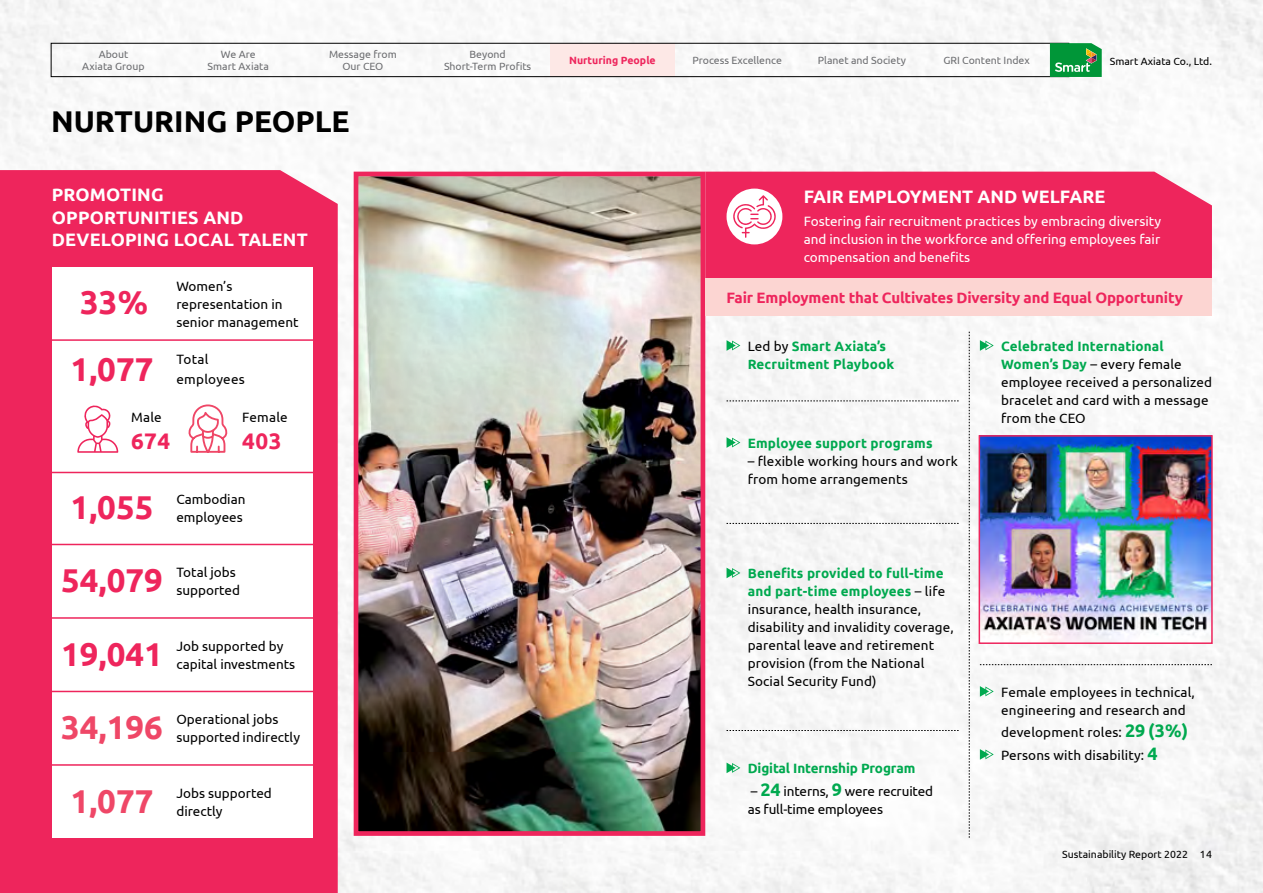
<style>
.page{position:relative;width:1263px;height:893px;background:#fff}
.page>*{position:absolute;margin:0;border:0;box-sizing:border-box;transform-origin:0 0}
.t1{font:700 33px "Ubuntu";color:#ee255c}
.t2{font:700 33px "Ubuntu";color:#ef4767}
.t3{font:700 30px "Ubuntu";color:#000}
.t4{font:700 22.5px "Ubuntu";letter-spacing:.02em;color:#ee255c}
.t5{font:700 18px/22.5px "Ubuntu";letter-spacing:.01em;color:#fff}
.t6{font:700 15px "Ubuntu";letter-spacing:-.01em;color:#ee255c}
.t7{font:13.5px/18px "Ubuntu";letter-spacing:.01em;color:#000}
.t8{font:13.5px/18px "Ubuntu";color:#fff;text-align:justify}
.t9{font:700 13.5px/18px "Ubuntu";letter-spacing:.01em;color:#00a94f}
.t10{font:13.5px/18px "Ubuntu";letter-spacing:-.01em;color:#000}
.t11{font:700 13.5px "Ubuntu";letter-spacing:-.01em;color:#00a94f}
.t12{font:10.5px/12px "Ubuntu";color:#6d6e71;text-align:center}
.t13{font:10.5px "Ubuntu";color:#000}
.t14{font:700 10.5px "Ubuntu";color:#ee255c}
.s1{font-weight:700;color:#00a94f}
.s2{font-weight:400;color:#000}
.s3{font-weight:700;font-size:18px;color:#00a94f}
</style>
<div class="page">
<img style="left:0;top:0;width:1263px;height:893px">
<div style="left:1237px;top:0;width:26px;height:23px;background:#f5f5f5"></div>
<div style="left:550px;top:43px;width:125px;height:34px;background:#fde8e6"></div>
<div style="left:51px;top:43px;width:1018px;height:34px;border:1px solid #000"></div>
<svg style="left:1050px;top:43px;width:52px;height:34px;background:#269f4e"></svg>
<div style="left:0;top:170px;width:338px;height:723px;background:#ee255c"></div>
<div style="left:52px;top:267px;width:261px;height:571px;background:#fff"></div>
<img style="left:360px;top:178px;width:339px;height:652px">
<div style="left:354px;top:172px;width:351px;height:664px;border:5px solid #ee255c"></div>
<hr style="left:38px;top:339px;width:286px;height:2px;background:#ee255c">
<hr style="left:38px;top:472px;width:286px;height:1px;background:#ee255c">
<hr style="left:38px;top:544px;width:286px;height:1px;background:#ee255c">
<hr style="left:38px;top:617px;width:286px;height:2px;background:#ee255c">
<hr style="left:38px;top:691px;width:286px;height:1px;background:#ee255c">
<hr style="left:38px;top:764px;width:286px;height:2px;background:#ee255c">
<svg style="left:77px;top:405px;width:41px;height:48px"></svg>
<svg style="left:189px;top:404px;width:39px;height:49px"></svg>
<div style="left:705px;top:172px;width:507px;height:107px;background:#ee255c"></div>
<div style="left:705px;top:279px;width:507px;height:37px;background:#fcd5d2"></div>
<div style="left:726px;top:189px;width:56px;height:55px;background:#fff;border-radius:50%"></div>
<svg style="left:733px;top:195px;width:43px;height:43px"></svg>
<svg style="left:969px;top:332px;width:1px;height:506px"></svg>
<svg style="left:980px;top:664px;width:232px;height:1px"></svg>
<svg style="left:980px;top:340px;width:14px;height:11px"></svg>
<svg style="left:980px;top:686px;width:14px;height:11px"></svg>
<svg style="left:980px;top:749px;width:14px;height:11px"></svg>
<svg style="left:726px;top:401px;width:233px;height:1px"></svg>
<svg style="left:726px;top:523px;width:233px;height:1px"></svg>
<svg style="left:726px;top:730px;width:233px;height:1px"></svg>
<svg style="left:726px;top:340px;width:14px;height:11px"></svg>
<svg style="left:726px;top:437px;width:14px;height:11px"></svg>
<svg style="left:726px;top:568px;width:14px;height:10px"></svg>
<svg style="left:726px;top:763px;width:14px;height:10px"></svg>
<img style="left:981px;top:438px;width:229px;height:203px">
<div style="left:978px;top:435px;width:235px;height:209px;border:2px solid #ee255c"></div>
<p class="t12" style="left:329px;top:48px;width:69px">Message from<br>Our CEO</p>
<p class="t12" style="left:82px;top:48px;width:64px">About<br>Axiata Group</p>
<p class="t12" style="left:208px;top:48px;width:63px">We Are<br>Smart Axiata</p>
<p class="t12" style="left:444px;top:48px;width:89px">Beyond<br>Short-Term Profits</p>
<p class="t14" style="left:569px;top:54px;width:88px">Nurturing People</p>
<p class="t12" style="left:692px;top:54px;width:91px">Process Excellence</p>
<p class="t12" style="left:818px;top:54px;width:90px">Planet and Society</p>
<p class="t12" style="left:943px;top:54px;width:88px">GRI Content Index</p>
<p class="t13" style="left:1110px;top:55px;width:104px">Smart Axiata Co., Ltd.</p>
<h2 class="t3" style="left:51px;top:103px;width:300px">NURTURING PEOPLE</h2>
<h3 class="t5" style="left:52px;top:183px;width:257px">PROMOTING<br>OPPORTUNITIES AND<br>DEVELOPING LOCAL TALENT</h3>
<h1 class="t1" style="left:80px;top:283px;width:69px">33%</h1>
<h1 class="t1" style="left:70px;top:350px;width:85px">1,077</h1>
<p class="t7" style="left:176px;top:276px;width:124px">Women’s representation in senior management</p>
<p class="t7" style="left:176px;top:349px;width:70px;line-height:19.5px">Total employees</p>
<p class="t7" style="left:131px;top:408px;width:32px">Male</p>
<h3 class="t4" style="left:131px;top:427px;width:41px">674</h3>
<p class="t7" style="left:242px;top:408px;width:47px">Female</p>
<h3 class="t4" style="left:242px;top:427px;width:41px">403</h3>
<h1 class="t1" style="left:70px;top:487px;width:85px">1,055</h1>
<p class="t7" style="left:176px;top:490px;width:71px">Cambodian employees</p>
<h1 class="t1" style="left:61px;top:560px;width:103px">54,079</h1>
<p class="t7" style="left:176px;top:563px;width:61px">Total jobs</p>
<p class="t7" style="left:176px;top:581px;width:65px">supported</p>
<h1 class="t1" style="left:61px;top:634px;width:103px">19,041</h1>
<p class="t7" style="left:176px;top:637px;width:109px">Job supported by</p>
<p class="t7" style="left:176px;top:655px;width:120px">capital investments</p>
<h1 class="t2" style="left:61px;top:707px;width:103px">34,196</h1>
<p class="t7" style="left:176px;top:710px;width:104px">Operational jobs</p>
<p class="t7" style="left:176px;top:728px;width:125px">supported indirectly</p>
<h1 class="t2" style="left:70px;top:781px;width:85px">1,077</h1>
<p class="t7" style="left:176px;top:784px;width:97px">Jobs supported</p>
<p class="t7" style="left:176px;top:802px;width:48px">directly</p>
<h3 class="t5" style="left:804px;top:185px;width:303px">FAIR EMPLOYMENT AND WELFARE</h3>
<p class="t8" style="left:804px;top:212px;width:359px">Fostering fair recruitment practices by embracing diversity and inclusion in the workforce and offering employees fair compensation and benefits</p>
<p class="t6" style="left:726px;top:289px;width:458px">Fair Employment that Cultivates Diversity and Equal Opportunity</p>
<p class="t7" style="left:1001px;top:337px;width:212px"><span class="s1">Celebrated International<br>Women’s Day</span> – every female employee received a personalized bracelet and card with a message from the CEO</p>
<p class="t9" style="left:748px;top:337px;width:148px"><span class="s2">Led by</span> Smart Axiata’s<br>Recruitment Playbook</p>
<p class="t9" style="left:748px;top:434px;width:186px">Employee support programs</p>
<p class="t7" style="left:748px;top:452px;width:211px">– flexible working hours and work from home arrangements</p>
<p class="t7" style="left:748px;top:564px;width:208px"><span class="s1">Benefits provided to full-time and part-time employees</span> – life insurance, health insurance, disability and invalidity coverage, parental leave and retirement provision (from the National<br>Social Security Fund)</p>
<p class="t11" style="left:748px;top:760px;width:169px">Digital Internship Program</p>
<p class="t10" style="left:748px;top:781px;width:187px">– <span class="s3">24</span> interns, <span class="s3">9</span> were recruited as full-time employees</p>
<p class="t7" style="left:1001px;top:682px;width:195px">Female employees in technical, engineering and research and</p>
<p class="t7" style="left:1001px;top:721px;width:189px;line-height:22.5px">development roles: <span class="s3">29 (3%)<br></span>Persons with disability: <span class="s3">4</span></p>
<p class="t13" style="left:1062px;top:848px;width:151px">Sustainability Report 2022 14</p>
</div>
